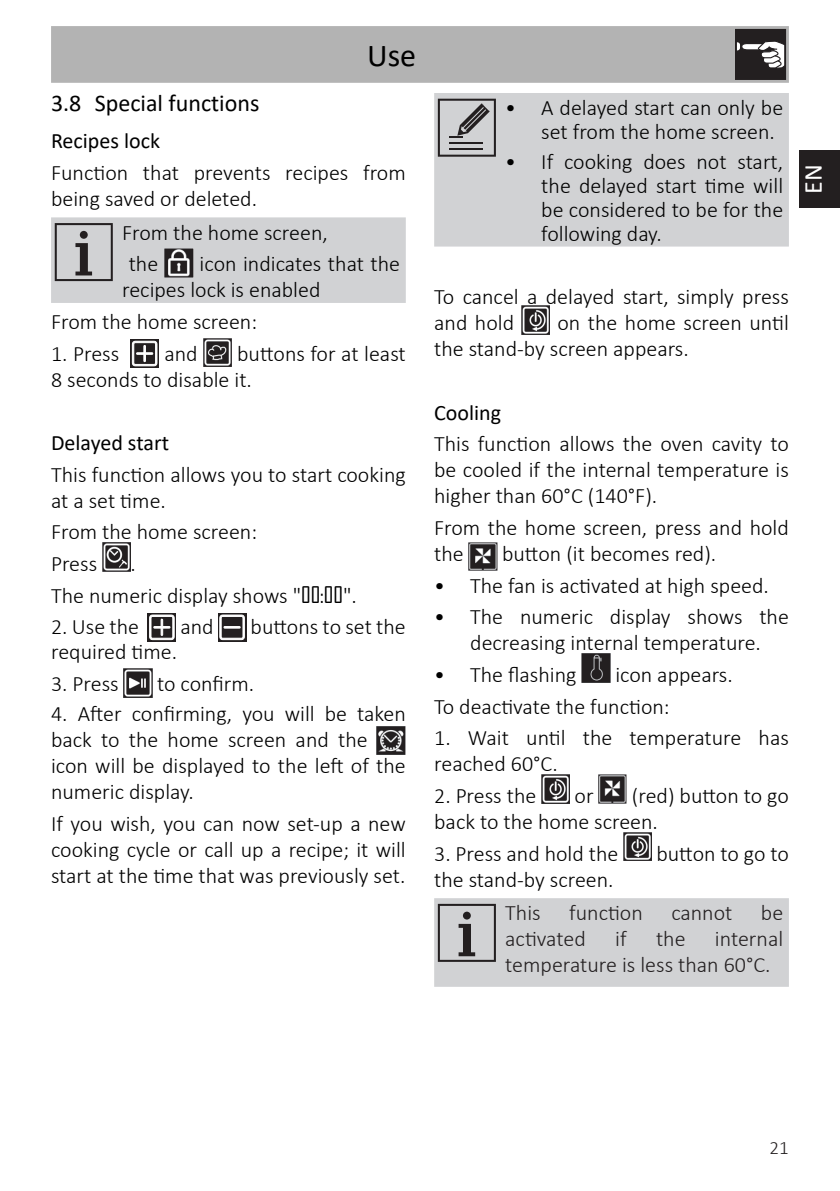
<style>
.page{position:relative;width:840px;height:1191px;background:#fff}
.page>*{position:absolute;margin:0;border:0;box-sizing:border-box;transform-origin:0 0}
.t1{font:32px "Calibri";color:#000}
.t2{font:26px "Calibri";color:#fff}
.t3{font:24px "Calibri";color:#000}
.Testo{font:300 22px/26px "Calibri";color:#000}
.Testo-2{font:300 22px/26px "Calibri";color:#231f20}
.Testo-3{font:22px "Calibri";color:#000}
.Punto_elenco{font:300 22px "Calibri";letter-spacing:-.005em;color:#000}
.t4{font:300 19px "Calibri";color:#231f20}
.s1{font-family:"Agency FB";font-weight:400}
</style>
<div class="page">
<div style="left:799px;top:150px;width:40px;height:58px;background:#231f20"></div>
<div style="left:51px;top:26px;width:737px;height:57px;background:#b3b3b3"></div>
<svg style="left:734px;top:29px;width:51px;height:51px;background:#504d4e"></svg>
<div style="left:51px;top:217px;width:354px;height:86px;background:#d1d2d4"></div>
<img style="left:165px;top:249px;width:28px;height:28px">
<svg style="left:130px;top:339px;width:29px;height:29px"></svg>
<svg style="left:132px;top:341px;width:25px;height:25px"></svg>
<img style="left:203px;top:338px;width:28px;height:29px">
<img style="left:102px;top:543px;width:28px;height:28px">
<svg style="left:148px;top:613px;width:28px;height:28px"></svg>
<svg style="left:149px;top:615px;width:25px;height:24px"></svg>
<svg style="left:218px;top:613px;width:28px;height:28px"></svg>
<svg style="left:220px;top:615px;width:24px;height:24px"></svg>
<img style="left:124px;top:669px;width:28px;height:28px">
<img style="left:376px;top:726px;width:29px;height:28px">
<div style="left:434px;top:93px;width:354px;height:153px;background:#d1d2d4"></div>
<svg style="left:437px;top:99px;width:58px;height:58px;background:#a3a3a4"></svg>
<img style="left:521px;top:306px;width:28px;height:28px">
<img style="left:468px;top:542px;width:29px;height:29px">
<img style="left:581px;top:653px;width:29px;height:29px">
<img style="left:541px;top:775px;width:28px;height:28px">
<img style="left:598px;top:775px;width:28px;height:28px">
<img style="left:623px;top:832px;width:28px;height:29px">
<div style="left:434px;top:898px;width:354px;height:88px;background:#d1d2d4"></div>
<h1 class="t1" style="left:367px;top:34px;width:50px">Use</h1>
<p class="t3" style="left:51px;top:86px;width:210px">3.8 Special functions</p>
<p class="Testo-3" style="left:51px;top:126px;width:110px">Recipes lock</p>
<p class="Testo" style="left:51px;top:159px;width:356px">Function that prevents recipes from being saved or deleted.</p>
<p class="Testo" style="left:122px;top:219px;width:207px">From the home screen,</p>
<p class="Testo" style="left:129px;top:251px;width:31px">the</p>
<p class="Testo" style="left:122px;top:251px;width:279px;text-indent:77px">icon indicates that the recipes lock is enabled</p>
<p class="Testo" style="left:51px;top:308px;width:207px">From the home screen:</p>
<p class="Testo" style="left:51px;top:340px;width:70px">1. Press</p>
<p class="Testo" style="left:164px;top:340px;width:35px">and</p>
<p class="Testo" style="left:51px;top:340px;width:356px;text-indent:186px">buttons for at least<br>8 seconds to disable it.</p>
<p class="Testo-3" style="left:51px;top:427px;width:119px">Delayed start</p>
<p class="Testo" style="left:51px;top:461px;width:356px">This function allows you to start cooking at a set time.</p>
<p class="Testo" style="left:51px;top:519px;width:207px">From the home screen:</p>
<p class="Testo" style="left:51px;top:550px;width:48px">Press</p>
<p class="Testo" style="left:130px;top:550px;width:7px">.</p>
<p class="Testo" style="left:51px;top:582px;width:307px">The numeric display shows "<span class="s1">00:00</span>".</p>
<p class="Testo" style="left:51px;top:614px;width:89px">2. Use the</p>
<p class="Testo" style="left:180px;top:614px;width:35px">and</p>
<p class="Testo" style="left:250px;top:614px;width:157px">buttons to set the</p>
<p class="Testo" style="left:51px;top:639px;width:127px">required time.</p>
<p class="Punto_elenco" style="left:51px;top:670px;width:69px">3. Press</p>
<p class="Punto_elenco" style="left:157px;top:670px;width:99px">to confirm.</p>
<p class="Testo" style="left:51px;top:701px;width:356px">4. After confirming, you will be taken back to the home screen and the icon will be displayed to the left of the numeric display.</p>
<p class="Testo" style="left:51px;top:810px;width:356px;text-align:justify">If you wish, you can now set-up a new cooking cycle or call up a recipe; it will start at the time that was previously set.</p>
<p class="Testo" style="left:541px;top:96px;width:243px;line-height:24px;text-indent:-36px">• A delayed start can only be set from the home screen.</p>
<p class="Testo" style="left:541px;top:149px;width:243px;line-height:24px;text-align:justify;text-indent:-36px">• If cooking does not start, the delayed start time will be considered to be for the following day.</p>
<p class="t2" style="left:794px;top:194px;width:31px;rotate:-90deg">EN</p>
<p class="Testo" style="left:434px;top:284px;width:356px">To cancel a delayed start, simply press and hold</p>
<p class="Testo" style="left:434px;top:310px;width:356px;text-indent:123px">on the home screen until the stand-by screen appears.</p>
<p class="Testo-3" style="left:434px;top:397px;width:68px">Cooling</p>
<p class="Testo" style="left:434px;top:431px;width:356px;text-align:justify">This function allows the oven cavity to be cooled if the internal temperature is higher than 60°C (140°F).</p>
<p class="Testo" style="left:434px;top:514px;width:356px">From the home screen, press and hold the</p>
<p class="Testo" style="left:502px;top:540px;width:216px">button (it becomes red).</p>
<p class="Testo" style="left:434px;top:572px;width:336px">• The fan is activated at high speed.</p>
<p class="Testo" style="left:434px;top:604px;width:356px;text-align:center">• The numeric display shows the decreasing internal temperature.</p>
<p class="Testo" style="left:434px;top:661px;width:144px">• The flashing</p>
<p class="Testo" style="left:615px;top:661px;width:119px">icon appears.</p>
<p class="Testo" style="left:434px;top:693px;width:237px">To deactivate the function:</p>
<p class="Testo" style="left:434px;top:725px;width:356px">1. Wait until the temperature has reached 60°C.</p>
<p class="Testo" style="left:434px;top:782px;width:104px">2. Press the</p>
<p class="Testo" style="left:574px;top:782px;width:21px">or</p>
<p class="Testo" style="left:434px;top:782px;width:356px;text-indent:197px">(red) button to go back to the home screen.</p>
<p class="Testo" style="left:434px;top:840px;width:185px">3. Press and hold the</p>
<p class="Testo" style="left:656px;top:840px;width:134px">button to go to</p>
<p class="Testo" style="left:434px;top:866px;width:181px">the stand-by screen.</p>
<p class="Testo-2" style="left:505px;top:900px;width:37px">This</p>
<p class="Testo-2" style="left:569px;top:900px;width:75px">function</p>
<p class="Testo-2" style="left:671px;top:900px;width:63px">cannot</p>
<p class="Testo-2" style="left:760px;top:900px;width:24px">be</p>
<p class="Testo-2" style="left:505px;top:926px;width:82px">activated</p>
<p class="Testo-2" style="left:615px;top:926px;width:13px">if</p>
<p class="Testo-2" style="left:655px;top:926px;width:31px">the</p>
<p class="Testo-2" style="left:505px;top:926px;width:279px;text-indent:209px">internal temperature is less than 60°C.</p>
<p class="t4" style="left:769px;top:1136px;width:21px">21</p>
</div>
